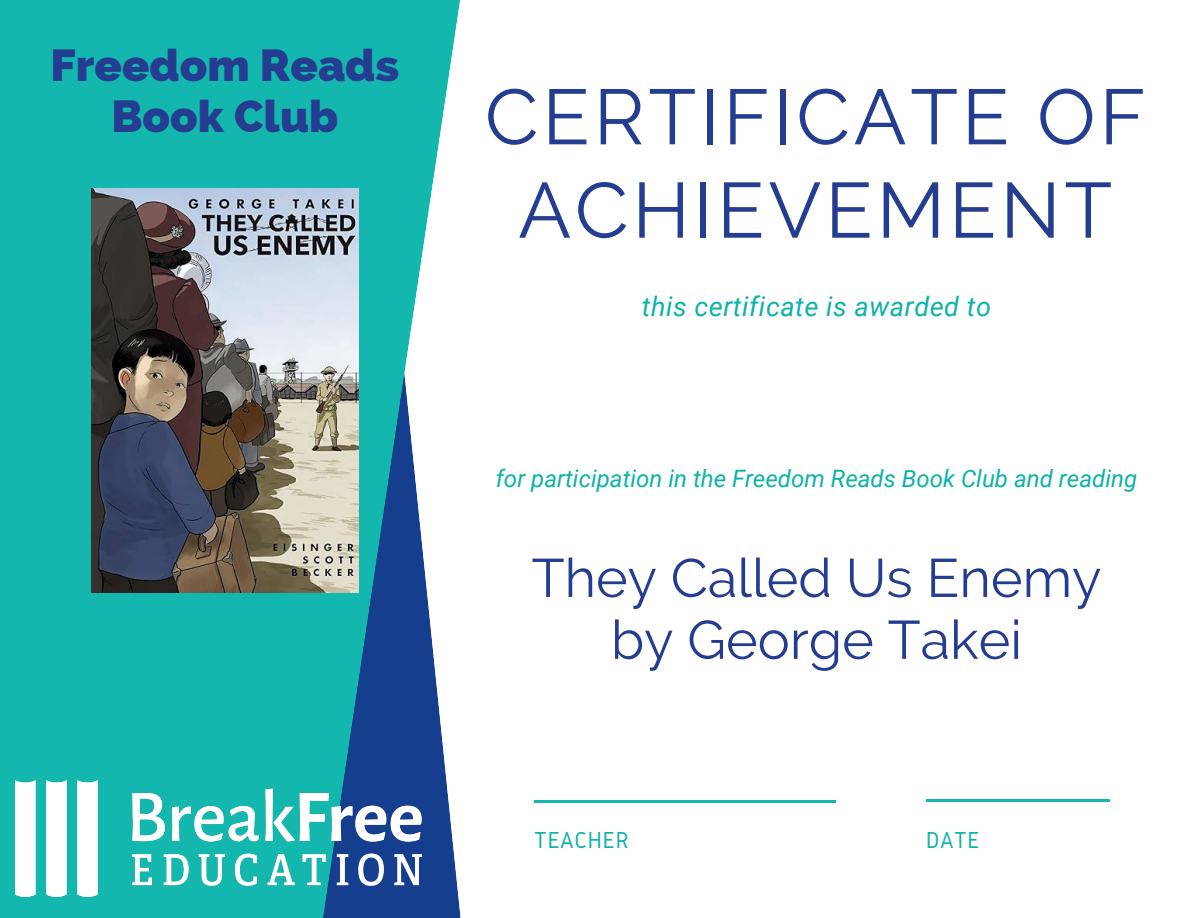
<style>
.page{position:relative;width:1188px;height:918px;background:#fff}
.page>*{position:absolute;margin:0;border:0;box-sizing:border-box;transform-origin:0 0}
.t1{font:78px/93.3px "Raleway";letter-spacing:.05em;color:#253d91;text-align:center}
.t2{font:54px/61.8px "Raleway";color:#253d91;text-align:center}
.t3{font:800 45px/51.8px "Raleway";color:#253d91;text-align:center}
.t4{font:italic 27px "Roboto";letter-spacing:.02em;color:#0db2a8}
.t5{font:italic 24px "Roboto";color:#0db2a8}
.t6{font:24px "Gidole";letter-spacing:.03em;color:#0db2a8}
</style>
<div class="page">
<svg style="left:0;top:0;width:461px;height:918px;background:#2bb2b3"></svg>
<hr style="left:534px;top:800px;width:302px;height:3px;background:#13b7ae">
<img style="left:13px;top:777px;width:411px;height:123px">
<hr style="left:926px;top:799px;width:184px;height:2px;background:#13b7ae">
<img style="left:91px;top:188px;width:268px;height:404px">
<h3 class="t3" style="left:51px;top:39px;width:350px">Freedom Reads<br>Book Club</h3>
<h1 class="t1" style="left:485px;top:70px;width:662px">CERTIFICATE OF<br>ACHIEVEMENT</h1>
<p class="t4" style="left:642px;top:288px;width:351px">this certificate is awarded to</p>
<p class="t5" style="left:496px;top:462px;width:643px">for participation in the Freedom Reads Book Club and reading</p>
<h2 class="t2" style="left:532px;top:547px;width:571px">They Called Us Enemy by George Takei</h2>
<p class="t6" style="left:534px;top:826px;width:96px">TEACHER</p>
<p class="t6" style="left:926px;top:826px;width:55px">DATE</p>
</div>
